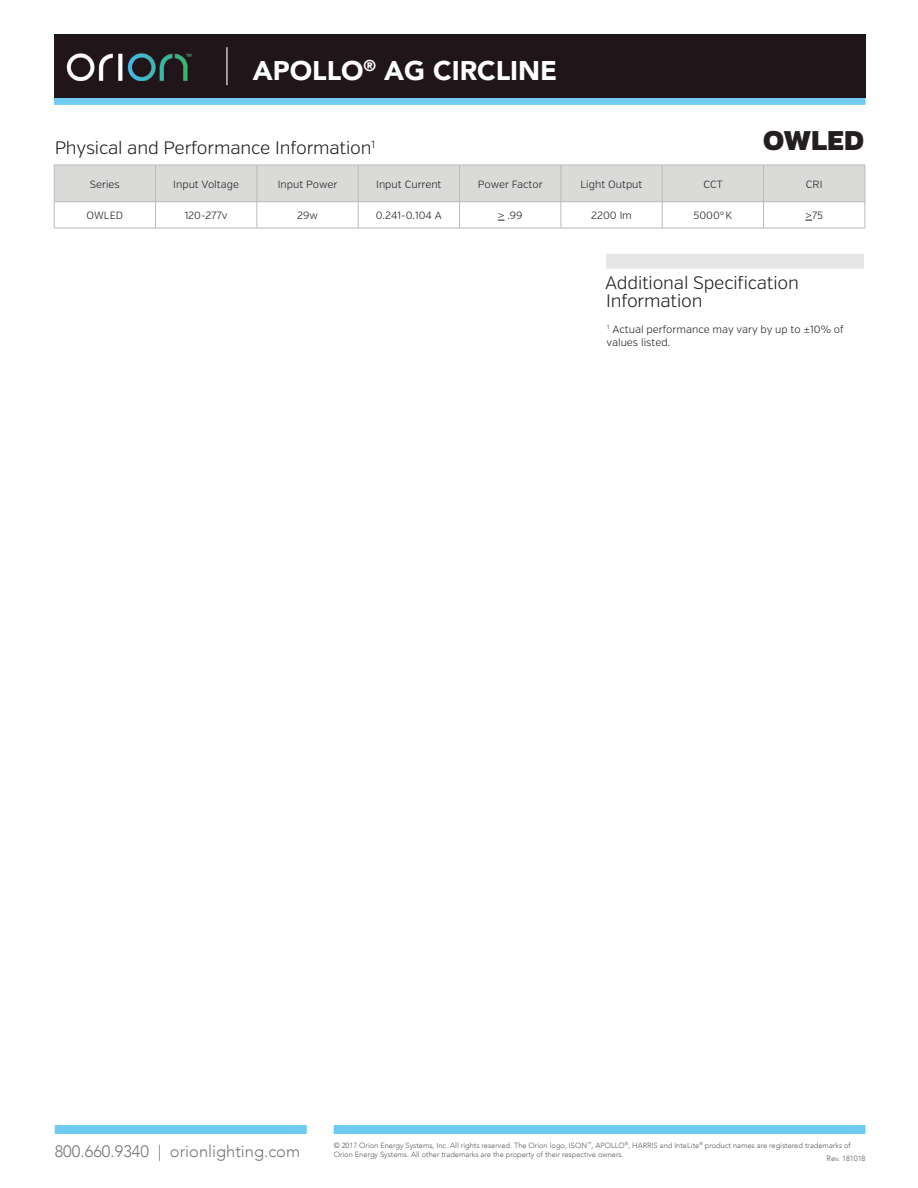
<style>
.page{position:relative;width:918px;height:1188px;background:#fff}
.page>*{position:absolute;margin:0;border:0;box-sizing:border-box;transform-origin:0 0}
.t1{font:900 27px "Avenir";color:#fff}
.t2{font:27px "Verb Ultra";color:#231f20}
.t3{font:300 18px/18px "Verb";letter-spacing:-.01em;color:#231f20}
.t4{font:300 16.5px "Avenir";color:#76787b}
.t5{font:300 10.5px/13.5px "Verb";color:#231f20}
.t6{font:300 7.5px "Avenir";color:#585a5c}
</style>
<div class="page">
<div style="left:54px;top:96px;width:812px;height:9px;background:#6fcaf2"></div>
<div style="left:54px;top:34px;width:812px;height:63px;background:#201619"></div>
<img style="left:67px;top:53px;width:124px;height:28px">
<hr style="left:226px;top:47px;width:2px;height:38px;background:#fff">
<div style="left:55px;top:1125px;width:252px;height:9px;background:#6fcaf2"></div>
<div style="left:334px;top:1125px;width:532px;height:9px;background:#6fcaf2"></div>
<div style="left:606px;top:254px;width:258px;height:15px;background:#e6e6e6"></div>
<hr style="left:54px;top:228px;width:102px;height:1px;background:#bababa">
<hr style="left:156px;top:228px;width:101px;height:1px;background:#bababa">
<hr style="left:257px;top:228px;width:101px;height:1px;background:#bababa">
<hr style="left:358px;top:228px;width:102px;height:1px;background:#bababa">
<hr style="left:460px;top:228px;width:101px;height:1px;background:#bababa">
<hr style="left:561px;top:228px;width:101px;height:1px;background:#bababa">
<hr style="left:662px;top:228px;width:102px;height:1px;background:#bababa">
<hr style="left:764px;top:228px;width:101px;height:1px;background:#bababa">
<svg style="left:54px;top:165px;width:812px;height:63px"></svg>
<h1 class="t1" style="left:253px;top:47px;width:306px">APOLLO<sup>®</sup> AG CIRCLINE</h1>
<h1 class="t2" style="left:763px;top:124px;width:102px">OWLED</h1>
<h2 class="t3" style="left:55px;top:139px;width:322px">Physical and Performance Information<sup>1</sup></h2>
<h3 class="t5" style="left:90px;top:177px;width:32px">Series</h3>
<h3 class="t5" style="left:173px;top:177px;width:67px">Input Voltage</h3>
<h3 class="t5" style="left:278px;top:177px;width:61px">Input Power</h3>
<h3 class="t5" style="left:376px;top:177px;width:67px">Input Current</h3>
<h3 class="t5" style="left:478px;top:177px;width:66px">Power Factor</h3>
<h3 class="t5" style="left:581px;top:177px;width:63px">Light Output</h3>
<h3 class="t5" style="left:703px;top:177px;width:21px">CCT</h3>
<h3 class="t5" style="left:806px;top:177px;width:18px">CRI</h3>
<h3 class="t5" style="left:87px;top:209px;width:38px">OWLED</h3>
<h3 class="t5" style="left:185px;top:209px;width:45px">120-277v</h3>
<h3 class="t5" style="left:297px;top:209px;width:22px">29w</h3>
<h3 class="t5" style="left:376px;top:209px;width:68px">0.241-0.104 A</h3>
<h3 class="t5" style="left:498px;top:209px;width:26px">&gt; .99</h3>
<h3 class="t5" style="left:591px;top:209px;width:42px">2200 lm</h3>
<h3 class="t5" style="left:694px;top:209px;width:40px">5000°K</h3>
<h3 class="t5" style="left:805px;top:209px;width:19px">&gt;75</h3>
<h2 class="t3" style="left:605px;top:274px;width:195px">Additional Specification<br>Information</h2>
<h3 class="t5" style="left:606px;top:322px;width:239px"><sup>1</sup> Actual performance may vary by up to ±10% of values listed.</h3>
<p class="t6" style="left:334px;top:1140px;width:519px">© 2017 Orion Energy Systems, Inc. All rights reserved. The Orion logo, ISON<sup>™</sup>, APOLLO<sup>®</sup>, HARRIS and InteLite<sup>®</sup> product names are registered trademarks of</p>
<h3 class="t4" style="left:55px;top:1141px;width:247px">800.660.9340 | orionlighting.com</h3>
<p class="t6" style="left:334px;top:1149px;width:292px">Orion Energy Systems. All other trademarks are the property of their respective owners.</p>
<p class="t6" style="left:827px;top:1154px;width:40px">Rev. 181018</p>
</div>
